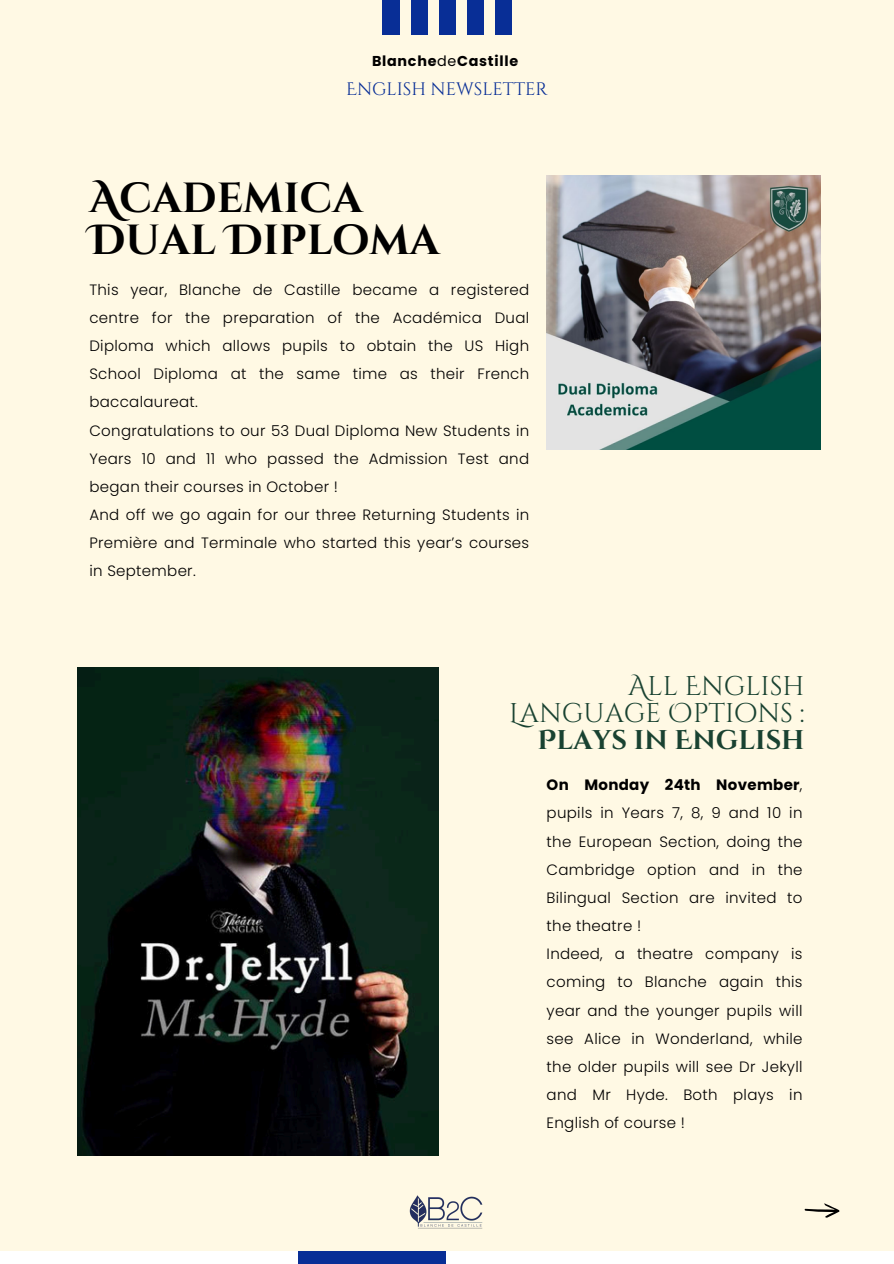
<style>
.page{position:relative;width:894px;height:1264px;background:#fff}
.page>*{position:absolute;margin:0;border:0;box-sizing:border-box;transform-origin:0 0}
.t1{font:700 42px/41.7px "Cinzel Decorative";color:#000}
.t2{font:27px/27px "Cinzel Decorative";color:#194231;text-align:right}
.t3{font:700 27px "Cinzel Decorative";color:#194231}
.t4{font:18px "Cinzel Decorative";color:#082e96}
.t5{font:300 15px/28.2px "Poppins";letter-spacing:.02em;color:#000}
.t6{font:700 14.25px "Poppins";letter-spacing:.05em;color:#000}
.s1{font-weight:400}
.s2{font-weight:700}
</style>
<div class="page">
<div style="left:0;top:0;width:893px;height:1263px;background:#fff9e4"></div>
<img style="left:77px;top:667px;width:362px;height:488px">
<img style="left:546px;top:175px;width:274px;height:274px">
<div style="left:382px;top:0;width:18px;height:35px;background:#082e96"></div>
<div style="left:439px;top:0;width:17px;height:35px;background:#082e96"></div>
<div style="left:411px;top:0;width:17px;height:35px;background:#082e96"></div>
<div style="left:467px;top:0;width:17px;height:35px;background:#082e96"></div>
<div style="left:495px;top:0;width:17px;height:35px;background:#082e96"></div>
<div style="left:0;top:1251px;width:893px;height:12px;background:#fff"></div>
<svg style="left:804px;top:1203px;width:35px;height:14px"></svg>
<img style="left:409px;top:1195px;width:74px;height:34px">
<div style="left:299px;top:1251px;width:146px;height:12px;background:#082e96"></div>
<p class="t6" style="left:372px;top:51px;width:147px">Blanche<span class="s1">de</span>Castille</p>
<p class="t4" style="left:346px;top:77px;width:203px">English newsletter</p>
<h1 class="t1" style="left:89px;top:179px;width:352px">ACADEMICA<br>DUAL DIPLOMA</h1>
<p class="t5" style="left:89px;top:275px;width:441px">This year, Blanche de Castille became a registered centre for the preparation of the Académica Dual Diploma which allows pupils to obtain the US High School Diploma at the same time as their French baccalaureat.<br>Congratulations to our 53 Dual Diploma New Students in Years 10 and 11 who passed the Admission Test and began their courses in October !<br>And off we go again for our three Returning Students in Première and Terminale who started this year’s courses in September.</p>
<h2 class="t2" style="left:509px;top:673px;width:297px">All English<br>Language Options :</h2>
<h2 class="t3" style="left:537px;top:723px;width:268px">PLAYS IN ENGLISH</h2>
<p class="t5" style="left:546px;top:771px;width:257px"><span class="s2">On Monday 24th November</span>, pupils in Years 7, 8, 9 and 10 in the European Section, doing the<br>Cambridge option and in the<br>Bilingual Section are invited to the theatre !<br>Indeed, a theatre company is coming to Blanche again this year and the younger pupils will see Alice in Wonderland, while the older pupils will see Dr Jekyll and Mr Hyde. Both plays in<br>English of course !</p>
</div>
